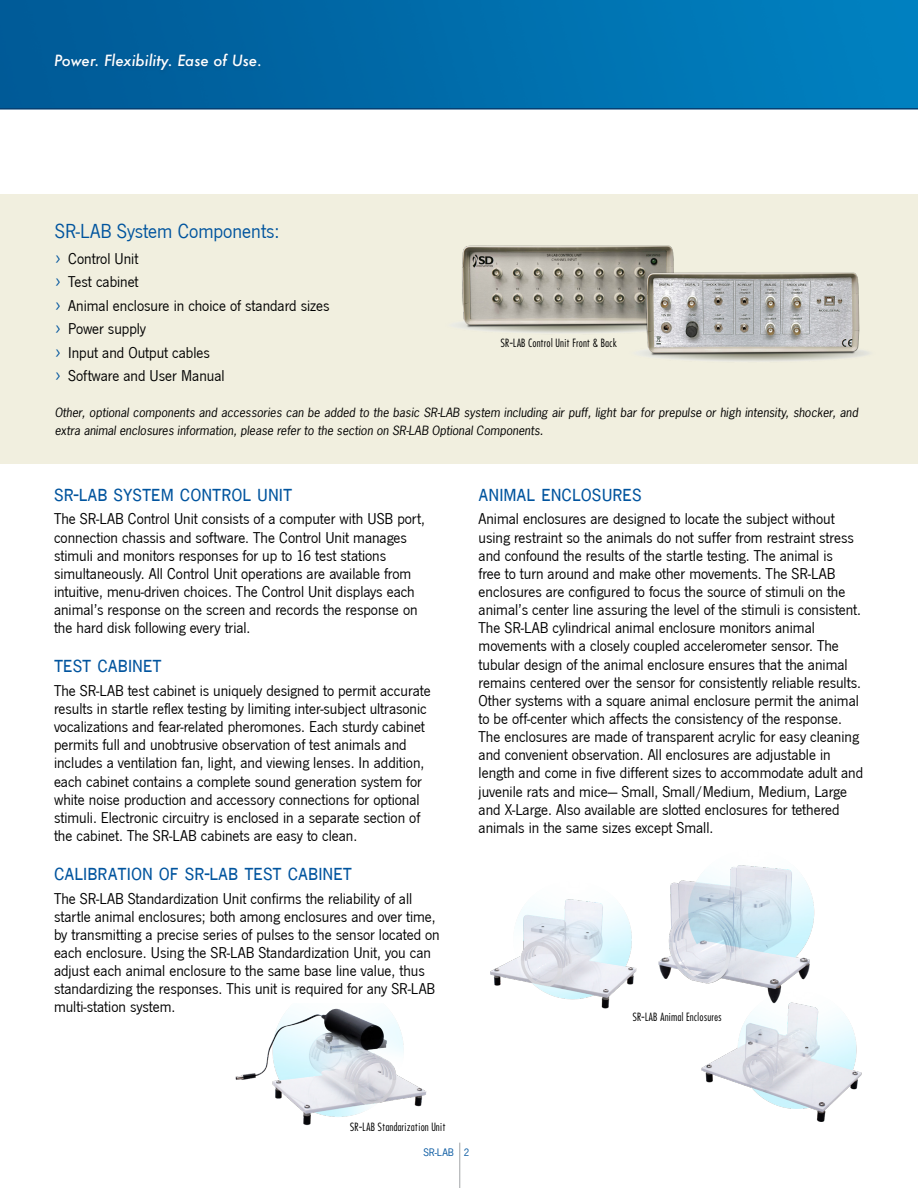
<style>
.page{position:relative;width:918px;height:1188px;background:#fff}
.page>*{position:absolute;margin:0;border:0;box-sizing:border-box;transform-origin:0 0}
.t1{font:21px "News Got DCD";color:#00549e}
.t2{font:21px "News Got T";color:#00549e}
.t3{font:16.2px/18.1px "News Got T";color:#000}
.t4{font:italic 500 15px "Futura";color:#fff}
.t5{font:italic 12px/18px "News Gothic Std";color:#000}
.t6{font:11.25px "News Got T";color:#00549e}
.t7{font:500 10.5px "Futura Cond";color:#000}
.s1{font-size:21px;color:#00549e}
</style>
<div class="page">
<hr style="left:0;top:108px;width:918px;height:2px;background:#003d71">
<img style="left:0;top:0;width:918px;height:108px">
<div style="left:52px;top:51px;width:212px;height:24px;background:#005d99"></div>
<hr style="left:459px;top:1143px;width:1px;height:45px;background:#a7a9ac">
<div style="left:0;top:194px;width:918px;height:269px;background:#f1efdf"></div>
<img style="left:459px;top:245px;width:215px;height:88px">
<img style="left:621px;top:266px;width:248px;height:95px">
<img style="left:658px;top:865px;width:157px;height:116px">
<img style="left:490px;top:899px;width:147px;height:110px">
<img style="left:692px;top:973px;width:170px;height:149px">
<img style="left:235px;top:1008px;width:192px;height:118px">
<p class="t4" style="left:54px;top:50px;width:209px">Power. Flexibility. Ease of Use.</p>
<p class="t2" style="left:55px;top:219px;width:226px">SR-LAB System Components:</p>
<p class="t3" style="left:55px;top:247px;width:276px;line-height:23.5px"><span class="s1">›</span> Control Unit<br><span class="s1">›</span> Test cabinet<br><span class="s1">›</span> Animal enclosure in choice of standard sizes <span class="s1">›</span> Power supply<br><span class="s1">›</span> Input and Output cables<br><span class="s1">›</span> Software and User Manual</p>
<p class="t7" style="left:501px;top:336px;width:118px">SR-LAB Control Unit Front &amp; Back</p>
<p class="t5" style="left:55px;top:404px;width:805px">Other, optional components and accessories can be added to the basic SR-LAB system including air puff, light bar for prepulse or high intensity, shocker, and extra animal enclosures information, please refer to the section on SR-LAB Optional Components.</p>
<p class="t1" style="left:54px;top:482px;width:240px">SR-LAB SYSTEM CONTROL UNIT</p>
<p class="t3" style="left:54px;top:510px;width:372px">The SR-LAB Control Unit consists of a computer with USB port, connection chassis and software. The Control Unit manages stimuli and monitors responses for up to 16 test stations simultaneously. All Control Unit operations are available from intuitive, menu-driven choices. The Control Unit displays each animal’s response on the screen and records the response on the hard disk following every trial.</p>
<p class="t1" style="left:54px;top:653px;width:109px">TEST CABINET</p>
<p class="t3" style="left:54px;top:682px;width:378px">The SR-LAB test cabinet is uniquely designed to permit accurate results in startle reflex testing by limiting inter-subject ultrasonic vocalizations and fear-related pheromones. Each sturdy cabinet permits full and unobtrusive observation of test animals and includes a ventilation fan, light, and viewing lenses. In addition, each cabinet contains a complete sound generation system for white noise production and accessory connections for optional stimuli. Electronic circuitry is enclosed in a separate section of the cabinet. The SR-LAB cabinets are easy to clean.</p>
<p class="t1" style="left:54px;top:861px;width:300px">CALIBRATION OF SR-LAB TEST CABINET</p>
<p class="t3" style="left:54px;top:889px;width:387px">The SR-LAB Standardization Unit confirms the reliability of all startle animal enclosures; both among enclosures and over time, by transmitting a precise series of pulses to the sensor located on each enclosure. Using the SR-LAB Standardization Unit, you can adjust each animal enclosure to the same base line value, thus standardizing the responses. This unit is required for any SR-LAB multi-station system.</p>
<p class="t1" style="left:479px;top:482px;width:165px">ANIMAL ENCLOSURES</p>
<p class="t3" style="left:479px;top:510px;width:386px">Animal enclosures are designed to locate the subject without using restraint so the animals do not suffer from restraint stress and confound the results of the startle testing. The animal is<br>free to turn around and make other movements. The SR-LAB enclosures are configured to focus the source of stimuli on the animal’s center line assuring the level of the stimuli is consistent.<br>The SR-LAB cylindrical animal enclosure monitors animal movements with a closely coupled accelerometer sensor. The tubular design of the animal enclosure ensures that the animal remains centered over the sensor for consistently reliable results.<br>Other systems with a square animal enclosure permit the animal to be off-center which affects the consistency of the response.<br>The enclosures are made of transparent acrylic for easy cleaning and convenient observation. All enclosures are adjustable in length and come in five different sizes to accommodate adult and juvenile rats and mice— Small, Small/Medium, Medium, Large and X-Large. Also available are slotted enclosures for tethered animals in the same sizes except Small.</p>
<p class="t7" style="left:632px;top:1011px;width:91px">SR-LAB Animal Enclosures</p>
<p class="t7" style="left:350px;top:1120px;width:97px">SR-LAB Standarization Unit</p>
<p class="t6" style="left:423px;top:1146px;width:48px">SR-LAB 2</p>
</div>
